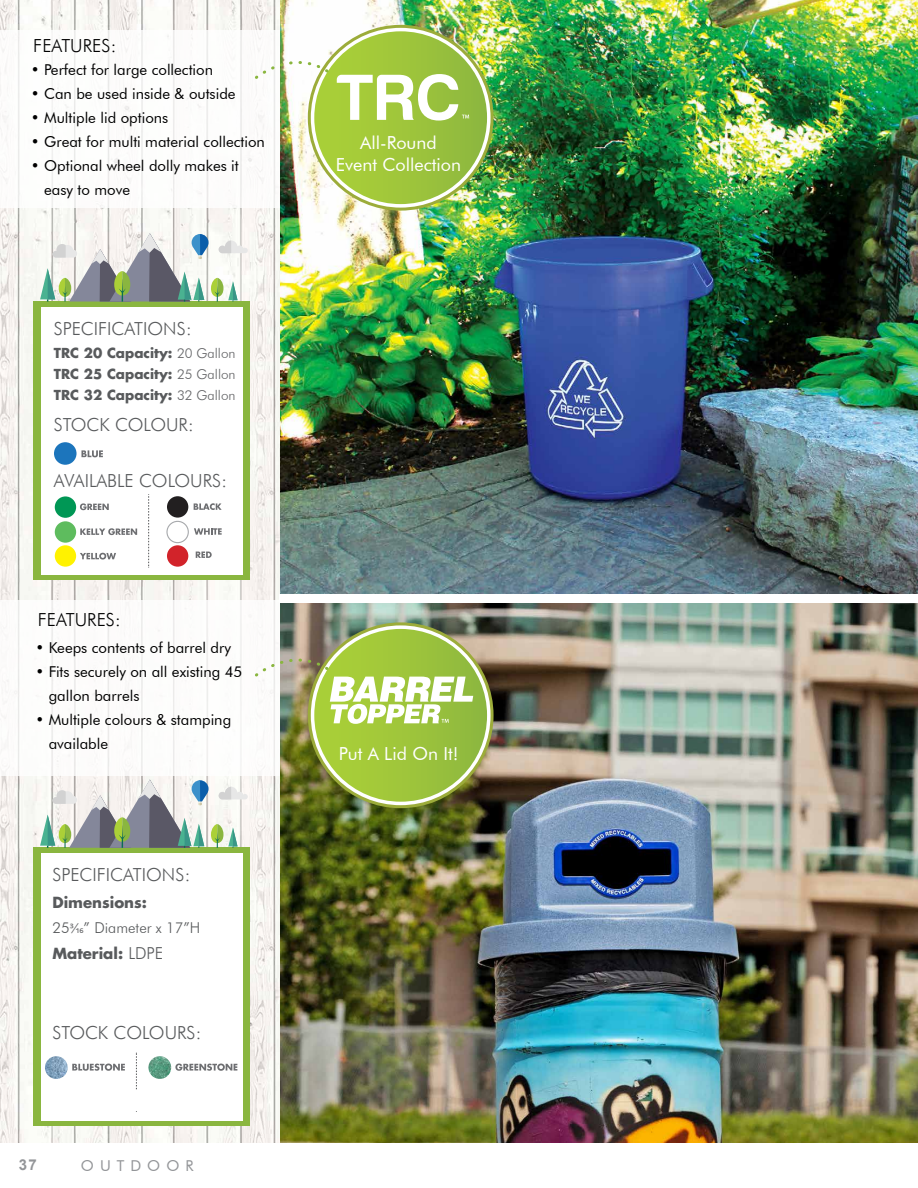
<style>
.page{position:relative;width:918px;height:1188px;background:#fff}
.page>*{position:absolute;margin:0;border:0;box-sizing:border-box;transform-origin:0 0}
.t1{font:300 18px "Futura BT";color:#585a5c}
.t2{font:18px/21.6px "Futura BT";color:#fff;text-align:center}
.t3{font:300 18px "Futura BT";color:#000}
.t4{font:15px/24px "Futura BT";color:#000}
.t5{font:700 15px "Futura LT";color:#585a5c}
.t6{font:300 15px "Futura BT";color:#585a5c}
.t7{font:15px "Futura BT";letter-spacing:.4em;color:#939598}
.t8{font:700 15px "Arial";color:#939598}
.t9{font:700 13.5px/21px "Futura LT";color:#585a5c;text-align:justify}
.s1{font-family:"Futura BT";font-weight:300;color:#636466}
.s2{font-family:"Calibri";color:#636466}
.s3{font-family:"Futura BT";font-weight:300;font-size:16.5px}
</style>
<div class="page">
<img style="left:280px;top:603px;width:638px;height:540px">
<img style="left:280px;top:0;width:638px;height:594px">
<svg style="left:309px;top:26px;width:183px;height:183px"></svg>
<div style="left:314px;top:31px;width:173px;height:173px;background:linear-gradient(to right,#aed23a,#8fb83f);border-radius:86px"></div>
<svg style="left:309px;top:624px;width:183px;height:183px"></svg>
<div style="left:314px;top:629px;width:173px;height:173px;background:linear-gradient(to right,#afd33c,#8eb83f);border-radius:86px"></div>
<img style="left:0;top:0;width:280px;height:1143px">
<div style="left:33px;top:302px;width:217px;height:278px;background:#8ab63f"></div>
<div style="left:41px;top:307px;width:201px;height:268px;background:#fff"></div>
<div style="left:33px;top:848px;width:217px;height:278px;background:#8ab63f"></div>
<div style="left:41px;top:853px;width:201px;height:268px;background:#fff"></div>
<div style="left:0;top:30px;width:280px;height:177px;background:#fff"></div>
<div style="left:0;top:600px;width:280px;height:176px;background:#fff"></div>
<svg style="left:255px;top:49px;width:76px;height:31px"></svg>
<svg style="left:255px;top:646px;width:218px;height:78px"></svg>
<svg style="left:72px;top:1064px;width:53px;height:7px"></svg>
<svg style="left:136px;top:1053px;width:1px;height:36px"></svg>
<img style="left:45px;top:1056px;width:23px;height:23px;border-radius:11px">
<svg style="left:175px;top:1064px;width:62px;height:7px"></svg>
<img style="left:148px;top:1056px;width:23px;height:23px;border-radius:11px">
<svg style="left:337px;top:74px;width:132px;height:47px"></svg>
<div style="left:54px;top:442px;width:23px;height:23px;background:#1c75bc;border-radius:50%"></div>
<svg style="left:81px;top:450px;width:22px;height:7px"></svg>
<div style="left:167px;top:496px;width:21px;height:22px;background:#221f20;border-radius:50%"></div>
<svg style="left:80px;top:528px;width:57px;height:7px"></svg>
<svg style="left:80px;top:503px;width:29px;height:7px"></svg>
<div style="left:55px;top:496px;width:21px;height:22px;background:#009755;border-radius:50%"></div>
<div style="left:55px;top:521px;width:21px;height:22px;background:#5ebc5e;border-radius:50%"></div>
<svg style="left:194px;top:528px;width:28px;height:7px"></svg>
<svg style="left:148px;top:494px;width:1px;height:74px"></svg>
<div style="left:166px;top:521px;width:23px;height:22px;border:1px solid #a7a9ac;border-radius:50%"></div>
<div style="left:55px;top:545px;width:21px;height:22px;background:#fff200;border-radius:50%"></div>
<div style="left:167px;top:545px;width:21px;height:22px;background:#d2232a;border-radius:50%"></div>
<svg style="left:194px;top:503px;width:28px;height:7px"></svg>
<svg style="left:80px;top:553px;width:36px;height:7px"></svg>
<svg style="left:196px;top:552px;width:16px;height:6px"></svg>
<svg style="left:40px;top:233px;width:208px;height:69px"></svg>
<svg style="left:40px;top:780px;width:208px;height:68px"></svg>
<p class="t3" style="left:33px;top:35px;width:85px">FEATURES:</p>
<p class="t4" style="left:31px;top:57px;width:184px">• Perfect for large collection</p>
<p class="t4" style="left:31px;top:81px;width:206px">• Can be used inside &amp; outside</p>
<p class="t4" style="left:31px;top:105px;width:139px">• Multiple lid options</p>
<p class="t4" style="left:31px;top:129px;width:236px">• Great for multi material collection</p>
<p class="t4" style="left:44px;top:153px;width:196px;text-indent:-13px">• Optional wheel dolly makes it easy to move</p>
<p class="t1" style="left:54px;top:317px;width:139px">SPECIFICATIONS:</p>
<p class="t9" style="left:54px;top:342px;width:183px">TRC 20 Capacity: <span class="s1">20 Gallon </span>TRC 25 Capacity: <span class="s1">25 Gallon </span>TRC 32 Capacity: <span class="s1">32 Gallon</span></p>
<p class="t1" style="left:54px;top:414px;width:141px">STOCK COLOUR:</p>
<p class="t1" style="left:54px;top:470px;width:175px">AVAILABLE COLOURS:</p>
<p class="t3" style="left:38px;top:608px;width:85px">FEATURES:</p>
<p class="t4" style="left:35px;top:636px;width:197px">• Keeps contents of barrel dry</p>
<p class="t4" style="left:49px;top:660px;width:195px;text-indent:-13px">• Fits securely on all existing 45 gallon barrels</p>
<p class="t4" style="left:49px;top:708px;width:184px;text-indent:-13px">• Multiple colours &amp; stamping available</p>
<p class="t1" style="left:52px;top:864px;width:139px">SPECIFICATIONS:</p>
<p class="t5" style="left:52px;top:892px;width:96px">Dimensions:</p>
<p class="t6" style="left:52px;top:919px;width:149px">25<span class="s2">3/16</span>” Diameter x 17”H</p>
<p class="t5" style="left:52px;top:943px;width:112px">Material: <span class="s3">LDPE</span></p>
<p class="t1" style="left:52px;top:1022px;width:151px">STOCK COLOURS:</p>
<p class="t8" style="left:19px;top:1155px;width:20px">37</p>
<p class="t7" style="left:81px;top:1156px;width:114px">OUTDOOR</p>
<p class="t8" style="left:29px;top:1155px;width:10px">5</p>
<p class="t2" style="left:336px;top:132px;width:127px">All-Round<br>Event Collection</p>
<p class="t2" style="left:339px;top:743px;width:121px">Put A Lid On It!</p>
</div>
